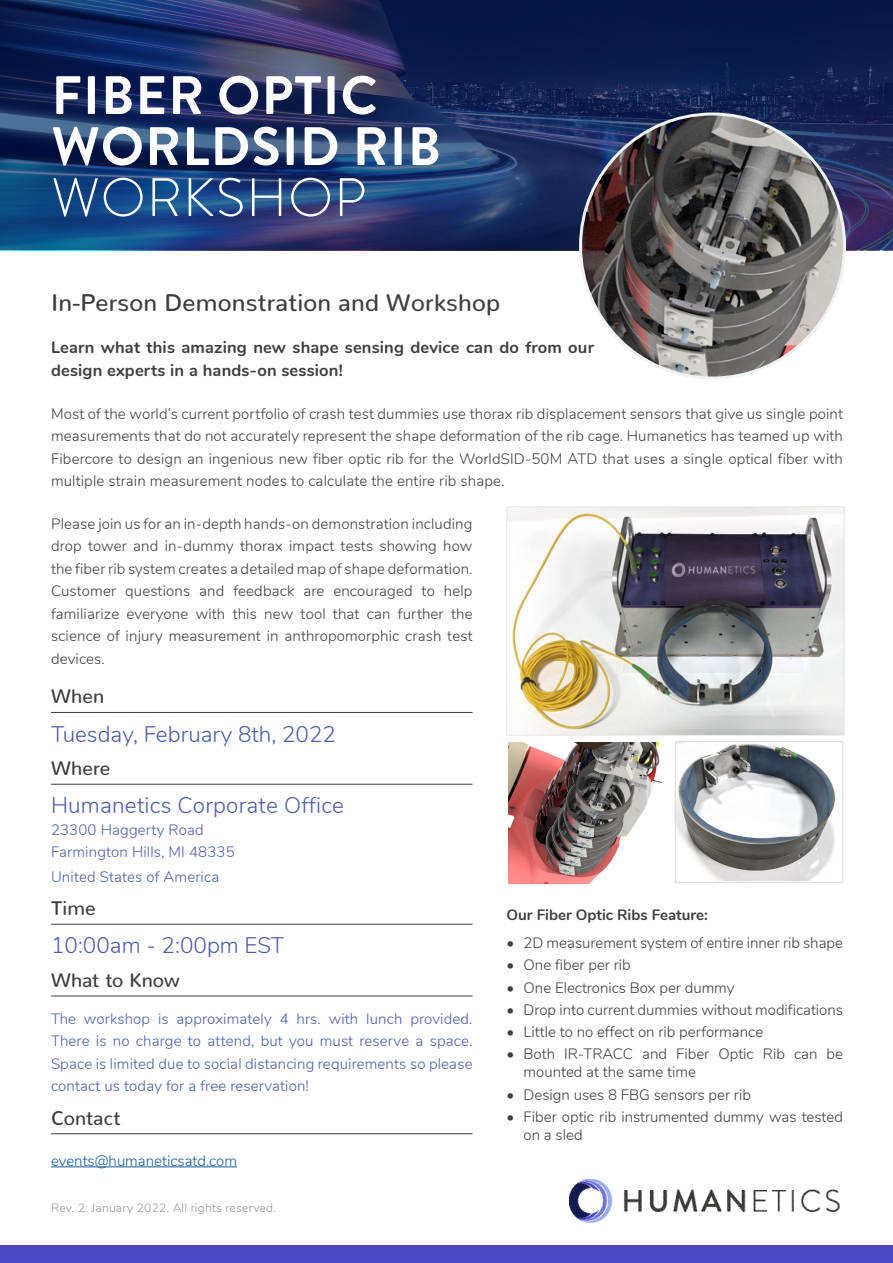
<style>
.page{position:relative;width:893px;height:1263px;background:#fff}
.page>*{position:absolute;margin:0;border:0;box-sizing:border-box;transform-origin:0 0}
.Heading{font:700 54px/51px "Brandon Grotesque";letter-spacing:.02em;color:#fff}
.Intro_Copy{font:500 24px "Nunito";letter-spacing:.01em;color:#3e3e3f}
.Bulleted_Copy{font:300 22.5px "Nunito";color:#4d5ca9}
.Section_Head{font:500 19.5px "Nunito";letter-spacing:.005em;color:#3e3e3f}
.Body_Copy{font:700 16.5px/22.5px "Nunito";letter-spacing:.01em;color:#3e3e3f}
.Body_Copy-2{font:300 15px/22.5px "Nunito";color:#3e3e3f;text-align:justify}
.Bulleted_Copy-2{font:300 15px/22.5px "Nunito";letter-spacing:.01em;color:#4d5ca9;text-align:justify}
.Bulleted_Copy-3{font:700 15px "Nunito";color:#3e3e3f}
.Bulleted_Copy-4{font:300 15px "Nunito";color:#175d9e}
.t1{font:300 12px "Nunito";letter-spacing:.02em;color:#939598}
.s1{font-weight:300}
</style>
<div class="page">
<div style="left:0;top:1246px;width:893px;height:17px;background:#4c47c4"></div>
<img style="left:569px;top:1179px;width:270px;height:44px">
<svg style="left:0;top:0;width:893px;height:250px;background:#1a2f61"></svg>
<hr style="left:51px;top:712px;width:421px;height:1px;background:#3e3e3f">
<hr style="left:51px;top:784px;width:421px;height:1px;background:#3e3e3f">
<hr style="left:51px;top:924px;width:421px;height:1px;background:#3e3e3f">
<hr style="left:51px;top:995px;width:421px;height:1px;background:#3e3e3f">
<hr style="left:51px;top:1133px;width:421px;height:1px;background:#3e3e3f">
<hr style="left:51px;top:1166px;width:186px;height:1px;background:#175d9e">
<img style="left:677px;top:743px;width:158px;height:137px">
<div style="left:675px;top:741px;width:168px;height:142px;border:1px solid #d9d9d9"></div>
<img style="left:507px;top:506px;width:337px;height:229px">
<img style="left:580px;top:114px;width:264px;height:264px;border-radius:132px">
<img style="left:508px;top:743px;width:154px;height:141px">
<p class="Heading" style="left:51px;top:71px;width:391px">FIBER OPTIC<br>WORLDSID RIB<br><span class="s1">WORKSHOP</span></p>
<p class="Intro_Copy" style="left:51px;top:281px;width:451px">In-Person Demonstration and Workshop</p>
<p class="Body_Copy" style="left:51px;top:335px;width:544px">Learn what this amazing new shape sensing device can do from our design experts in a hands-on session!</p>
<p class="Body_Copy-2" style="left:51px;top:401px;width:793px">Most of the world’s current portfolio of crash test dummies use thorax rib displacement sensors that give us single point measurements that do not accurately represent the shape deformation of the rib cage. Humanetics has teamed up with Fibercore to design an ingenious new fiber optic rib for the WorldSID-50M ATD that uses a single optical fiber with multiple strain measurement nodes to calculate the entire rib shape.</p>
<p class="Body_Copy-2" style="left:51px;top:512px;width:423px">Please join us for an in-depth hands-on demonstration including drop tower and in-dummy thorax impact tests showing how the fiber rib system creates a detailed map of shape deformation.<br>Customer questions and feedback are encouraged to help familiarize everyone with this new tool that can further the science of injury measurement in anthropomorphic crash test devices.</p>
<p class="Section_Head" style="left:51px;top:679px;width:55px">When</p>
<p class="Bulleted_Copy" style="left:51px;top:717px;width:287px">Tuesday, February 8th, 2022</p>
<p class="Section_Head" style="left:51px;top:751px;width:61px">Where</p>
<p class="Bulleted_Copy" style="left:51px;top:789px;width:295px">Humanetics Corporate Office</p>
<p class="Bulleted_Copy-2" style="left:51px;top:818px;width:154px">23300 Haggerty Road</p>
<p class="Bulleted_Copy-2" style="left:51px;top:840px;width:185px">Farmington Hills, MI 48335</p>
<p class="Bulleted_Copy-2" style="left:51px;top:864px;width:170px">United States of America</p>
<p class="Section_Head" style="left:51px;top:891px;width:46px">Time</p>
<p class="Bulleted_Copy" style="left:51px;top:929px;width:234px">10:00am - 2:00pm EST</p>
<p class="Section_Head" style="left:51px;top:963px;width:131px">What to Know</p>
<p class="Bulleted_Copy-2" style="left:51px;top:1006px;width:423px">The workshop is approximately 4 hrs. with lunch provided.<br>There is no charge to attend, but you must reserve a space.<br>Space is limited due to social distancing requirements so please contact us today for a free reservation!</p>
<p class="Section_Head" style="left:51px;top:1101px;width:71px">Contact</p>
<p class="Bulleted_Copy-4" style="left:51px;top:1149px;width:187px">events@humaneticsatd.com</p>
<p class="Bulleted_Copy-3" style="left:507px;top:903px;width:203px">Our Fiber Optic Ribs Feature:</p>
<p class="Body_Copy-2" style="left:507px;top:931px;width:338px">• 2D measurement system of entire inner rib shape</p>
<p class="Body_Copy-2" style="left:507px;top:953px;width:126px">• One fiber per rib</p>
<p class="Body_Copy-2" style="left:507px;top:975px;width:230px">• One Electronics Box per dummy</p>
<p class="Body_Copy-2" style="left:507px;top:997px;width:338px">• Drop into current dummies without modifications</p>
<p class="Body_Copy-2" style="left:507px;top:1020px;width:258px">• Little to no effect on rib performance</p>
<p class="Body_Copy-2" style="left:524px;top:1044px;width:321px;line-height:18px;text-indent:-17px">• Both IR-TRACC and Fiber Optic Rib can be mounted at the same time</p>
<p class="Body_Copy-2" style="left:507px;top:1082px;width:246px">• Design uses 8 FBG sensors per rib</p>
<p class="Body_Copy-2" style="left:524px;top:1107px;width:321px;line-height:18px;text-indent:-17px">• Fiber optic rib instrumented dummy was tested on a sled</p>
<p class="t1" style="left:51px;top:1199px;width:226px">Rev. 2: January 2022. All rights reserved.</p>
</div>
